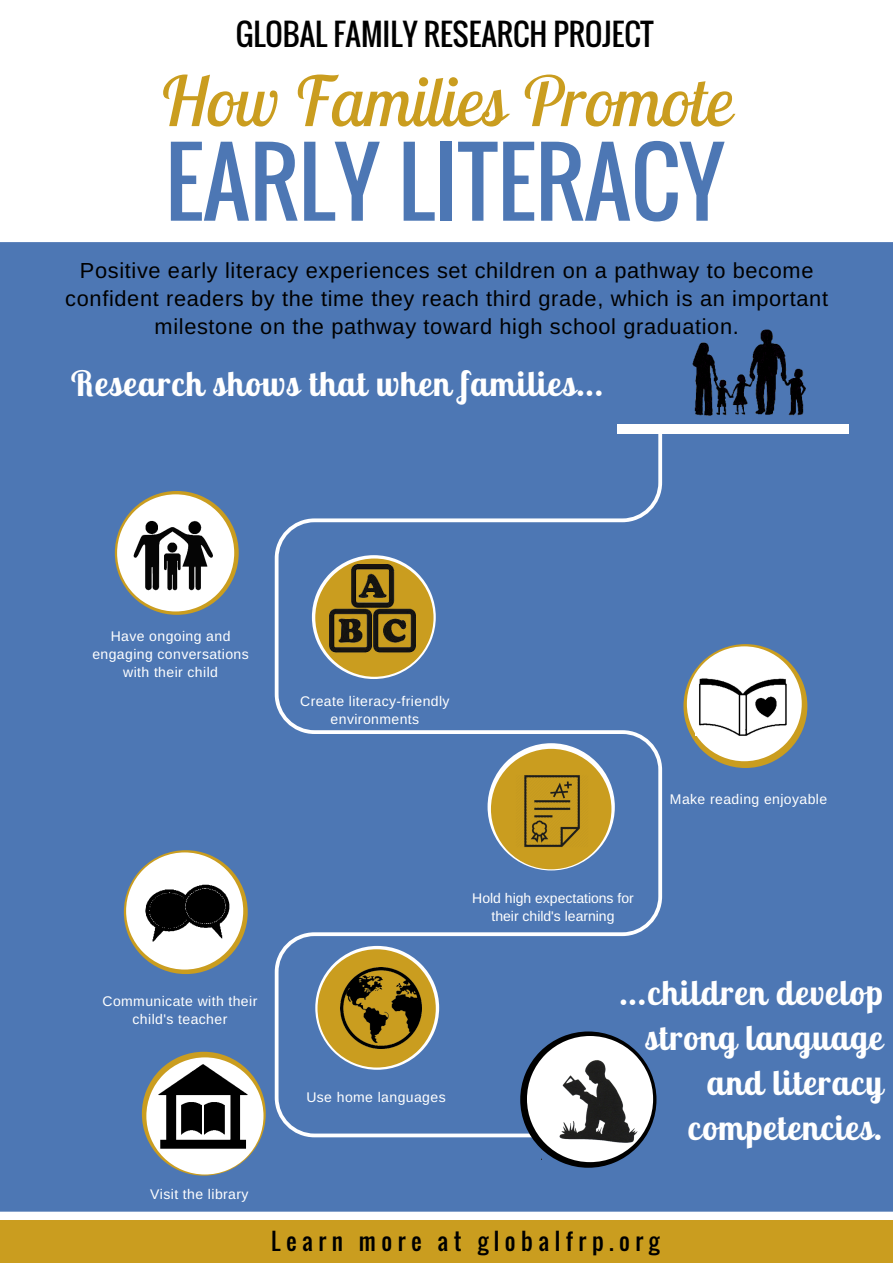
<style>
.page{position:relative;width:893px;height:1263px;background:#fff}
.page>*{position:absolute;margin:0;border:0;box-sizing:border-box;transform-origin:0 0}
.t1{font:90.3px "Oswald";color:#4d77b4}
.t2{font:italic 68.85px "Lobster Two";color:#ca9d1f}
.t3{font:700 34.8px/45px "Lobster Two";letter-spacing:.03em;color:#fff;text-align:right}
.t4{font:30.15px "Oswald";color:#000}
.t5{font:23.25px "Oswald";letter-spacing:.24em;color:#000}
.t6{font:21.75px/28.2px "Arimo";letter-spacing:.03em;color:#000;text-align:center}
.t7{font:13.95px/18px "Arimo";letter-spacing:.03em;color:#fff;text-align:center}
.t8{font:13.95px/18px "Arimo";color:#fff;text-align:center}
</style>
<div class="page">
<div style="left:0;top:242px;width:893px;height:970px;background:#4d77b4"></div>
<svg style="left:275px;top:433px;width:387px;height:704px"></svg>
<img style="left:692px;top:329px;width:114px;height:87px">
<svg style="left:488px;top:743px;width:127px;height:127px"></svg>
<svg style="left:683px;top:644px;width:124px;height:124px"></svg>
<svg style="left:142px;top:1052px;width:124px;height:123px"></svg>
<svg style="left:520px;top:1031px;width:136px;height:137px"></svg>
<img style="left:516px;top:775px;width:73px;height:73px">
<img style="left:542px;top:1048px;width:114px;height:112px">
<img style="left:696px;top:678px;width:96px;height:57px">
<img style="left:151px;top:1061px;width:100px;height:94px">
<svg style="left:312px;top:555px;width:124px;height:124px"></svg>
<svg style="left:115px;top:491px;width:124px;height:124px"></svg>
<img style="left:330px;top:564px;width:85px;height:88px">
<img style="left:124px;top:519px;width:100px;height:71px">
<svg style="left:124px;top:850px;width:124px;height:124px"></svg>
<svg style="left:315px;top:946px;width:124px;height:124px"></svg>
<img style="left:340px;top:967px;width:81px;height:81px">
<img style="left:145px;top:884px;width:87px;height:58px">
<div style="left:617px;top:424px;width:232px;height:9px;background:#fff"></div>
<div style="left:0;top:1215px;width:893px;height:48px;background:linear-gradient(to right,#fff,#fff)"></div>
<div style="left:0;top:1221px;width:893px;height:42px;background:#ca9d1f"></div>
<h3 class="t4" style="left:236px;top:11px;width:419px">GLOBAL FAMILY RESEARCH PROJECT</h3>
<h2 class="t2" style="left:159px;top:57px;width:574px">How Families Promote</h2>
<h1 class="t1" style="left:165px;top:113px;width:561px">EARLY LITERACY</h1>
<p class="t6" style="left:65px;top:256px;width:764px">Positive early literacy experiences set children on a pathway to become confident readers by the time they reach third grade, which is an important milestone on the pathway toward high school graduation.</p>
<h3 class="t3" style="left:71px;top:360px;width:534px">Research shows that when families...</h3>
<p class="t7" style="left:92px;top:628px;width:158px">Have ongoing and engaging conversations with their child</p>
<p class="t7" style="left:300px;top:692px;width:151px">Create literacy-friendly environments</p>
<p class="t7" style="left:670px;top:790px;width:159px">Make reading enjoyable</p>
<p class="t8" style="left:472px;top:889px;width:163px">Hold high expectations for their child's learning</p>
<p class="t7" style="left:103px;top:992px;width:156px">Communicate with their child's teacher</p>
<p class="t7" style="left:306px;top:1088px;width:141px">Use home languages</p>
<h3 class="t3" style="left:619px;top:969px;width:264px">...children develop strong language and literacy competencies.</h3>
<p class="t7" style="left:150px;top:1185px;width:100px">Visit the library</p>
<p class="t5" style="left:271px;top:1223px;width:390px">Learn more at globalfrp.org</p>
</div>
